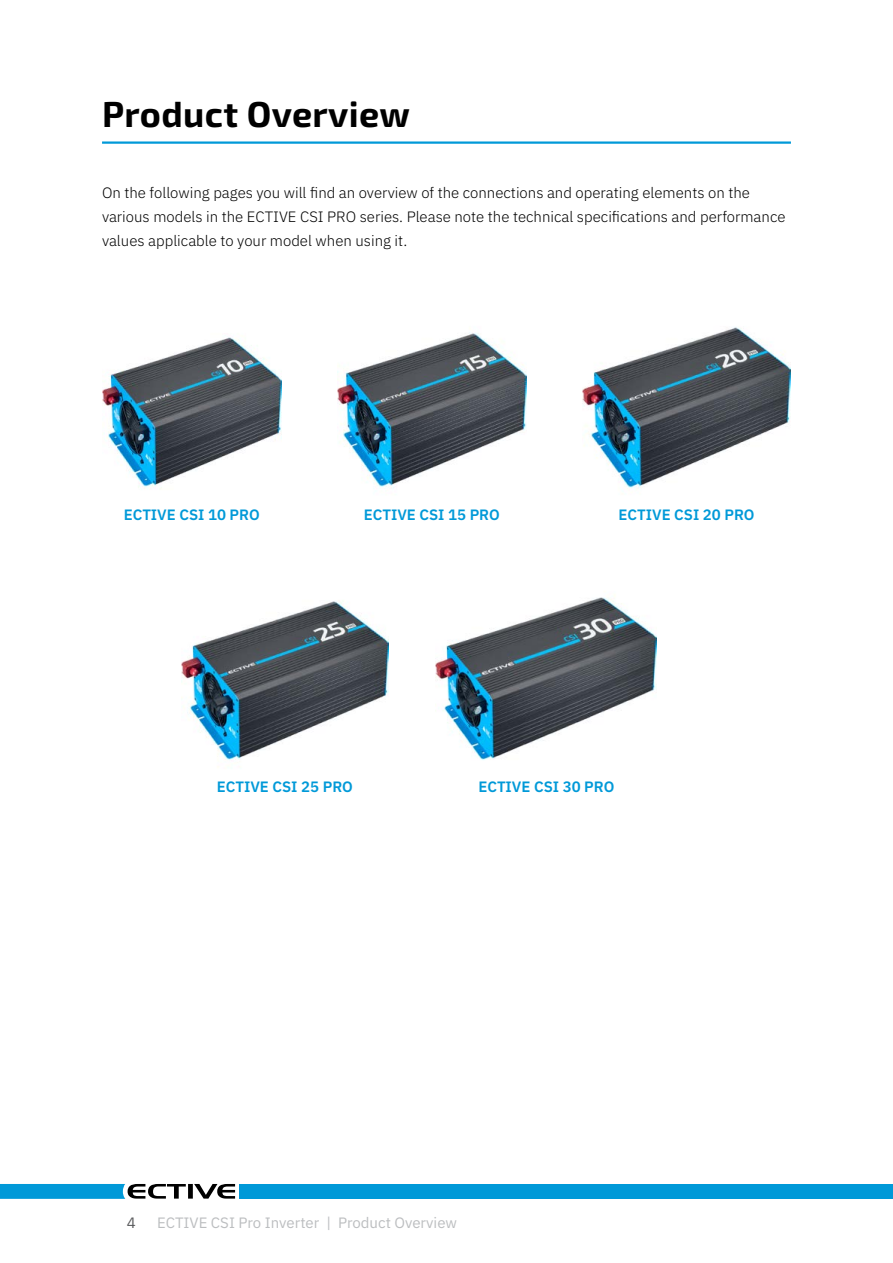
<style>
.page{position:relative;width:893px;height:1263px;background:#fff}
.page>*{position:absolute;margin:0;border:0;box-sizing:border-box;transform-origin:0 0}
.t1{font:700 36px "Exo 2";letter-spacing:.01em;color:#000}
.t2{font:300 15px/24px "IBM Plex Sans";color:#000}
.t3{font:600 15px "IBM Plex Sans";color:#0099d8}
.t4{font:15px "IBM Plex Sans";color:#bcbec0}
.t5{font:15px "IBM Plex Sans";color:#58595b}
</style>
<div class="page">
<svg style="left:0;top:1184px;width:235px;height:15px"></svg>
<div style="left:240px;top:1184px;width:653px;height:15px;background:#0099d8"></div>
<hr style="left:102px;top:141px;width:689px;height:3px;background:#0099d8">
<img style="left:102px;top:337px;width:179px;height:152px">
<img style="left:436px;top:595px;width:221px;height:165px">
<img style="left:337px;top:332px;width:189px;height:157px">
<img style="left:582px;top:327px;width:209px;height:161px">
<img style="left:181px;top:600px;width:207px;height:167px">
<h1 class="t1" style="left:102px;top:93px;width:309px">Product Overview</h1>
<p class="t2" style="left:102px;top:179px;width:685px">On the following pages you will find an overview of the connections and operating elements on the various models in the ECTIVE CSI PRO series. Please note the technical specifications and performance values applicable to your model when using it.</p>
<p class="t3" style="left:124px;top:503px;width:138px">ECTIVE CSI 10 PRO</p>
<p class="t3" style="left:364px;top:503px;width:138px">ECTIVE CSI 15 PRO</p>
<p class="t3" style="left:618px;top:503px;width:138px">ECTIVE CSI 20 PRO</p>
<p class="t3" style="left:217px;top:775px;width:138px">ECTIVE CSI 25 PRO</p>
<p class="t3" style="left:478px;top:775px;width:138px">ECTIVE CSI 30 PRO</p>
<p class="t5" style="left:127px;top:1211px;width:10px">4</p>
<p class="t4" style="left:157px;top:1211px;width:302px">ECTIVE CSI Pro Inverter | Product Overview</p>
</div>
